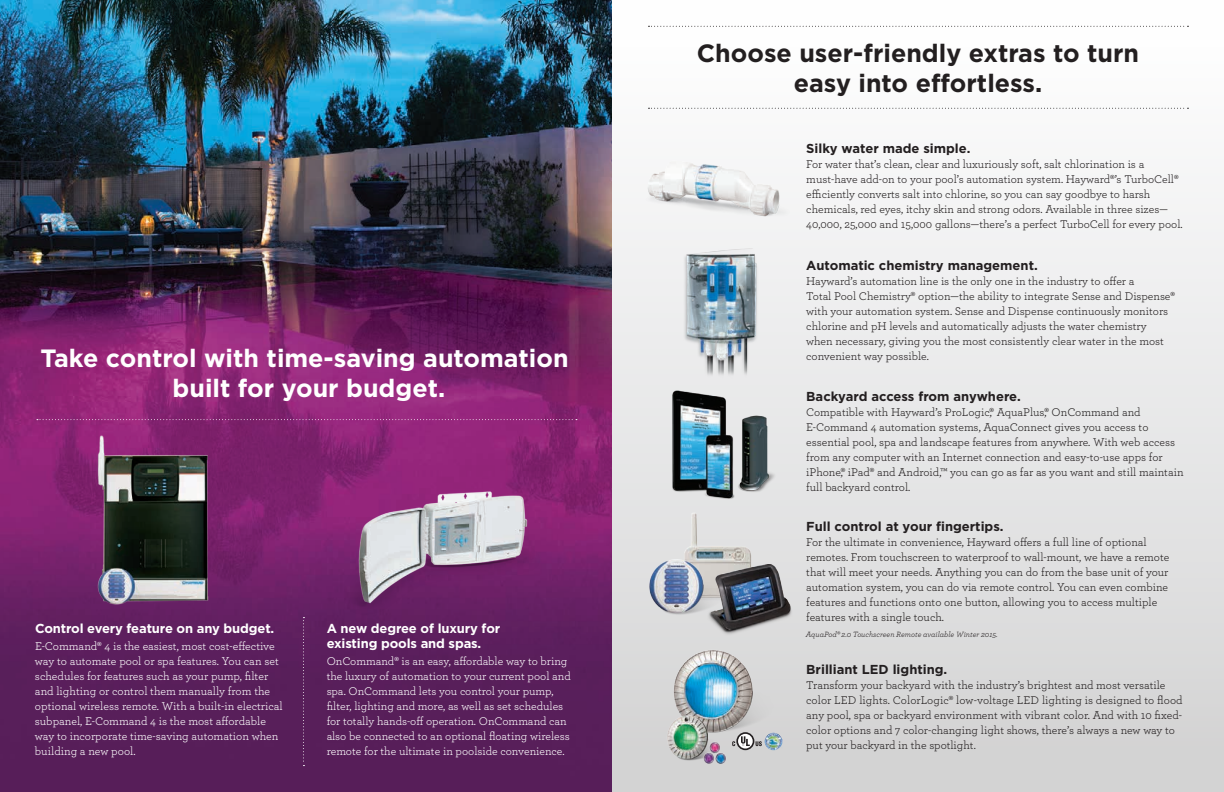
<style>
.page{position:relative;width:1224px;height:792px;background:#fff}
.page>*{position:absolute;margin:0;border:0;box-sizing:border-box;transform-origin:0 0}
.t1{font:700 25px "Gotham";color:#fff}
.t2{font:700 25px/30px "Gotham";color:#231f20;text-align:center}
.t3{font:700 13px "Gotham";color:#231f20}
.t4{font:700 13px/15px "Gotham";letter-spacing:-.01em;color:#fff}
.t5{font:11.9px/15px "Archer";color:#fff}
.t6{font:11.8px/15px "Archer";color:#231f20}
.t7{font:11.8px/15px "Archer";color:#fff}
.t8{font:italic 8px "Archer";color:#231f20}
.s1{font-size:11.8px}
</style>
<div class="page">
<div style="left:612px;top:0;width:612px;height:792px;background:linear-gradient(to bottom,#fff,#d2d2d3)"></div>
<img style="left:0;top:0;width:612px;height:792px">
<img style="left:637px;top:157px;width:159px;height:66px">
<img style="left:669px;top:241px;width:97px;height:139px">
<img style="left:665px;top:502px;width:106px;height:61px">
<svg style="left:648px;top:26px;width:541px;height:1px"></svg>
<svg style="left:648px;top:108px;width:541px;height:1px"></svg>
<svg style="left:37px;top:419px;width:540px;height:1px"></svg>
<img style="left:93px;top:431px;width:120px;height:175px">
<svg style="left:303px;top:617px;width:1px;height:149px"></svg>
<img style="left:320px;top:466px;width:250px;height:158px">
<img style="left:646px;top:384px;width:119px;height:128px">
<img style="left:722px;top:404px;width:74px;height:98px">
<img style="left:707px;top:563px;width:87px;height:73px">
<img style="left:649px;top:559px;width:73px;height:60px">
<img style="left:669px;top:645px;width:116px;height:93px">
<img style="left:664px;top:692px;width:102px;height:69px">
<img style="left:702px;top:738px;width:27px;height:28px">
<img style="left:765px;top:732px;width:17px;height:18px">
<svg style="left:756px;top:741px;width:6px;height:5px"></svg>
<svg style="left:736px;top:732px;width:18px;height:18px"></svg>
<svg style="left:738px;top:734px;width:15px;height:15px"></svg>
<svg style="left:741px;top:736px;width:9px;height:10px"></svg>
<svg style="left:732px;top:741px;width:3px;height:5px"></svg>
<p class="t1" style="left:41px;top:344px;width:530px">Take control with time-saving automation</p>
<p class="t1" style="left:173px;top:374px;width:274px">built for your budget.</p>
<p class="t4" style="left:35px;top:621px;width:241px">Control every feature on any budget.</p>
<p class="t5" style="left:35px;top:638px;width:249px">E-Command<span class="s1">®</span> 4 is the easiest, most cost-effective way to automate pool or spa features. You can set schedules for features such as your pump, filter and lighting or control them manually from the optional wireless remote. With a built-in electrical subpanel, E-Command 4 is the most affordable way to incorporate time-saving automation when building a new pool.</p>
<p class="t4" style="left:327px;top:621px;width:175px">A new degree of luxury for existing pools and spas.</p>
<p class="t7" style="left:327px;top:653px;width:246px">OnCommand® is an easy, affordable way to bring the luxury of automation to your current pool and spa. OnCommand lets you control your pump, filter, lighting and more, as well as set schedules for totally hands-off operation. OnCommand can also be connected to an optional floating wireless remote for the ultimate in poolside convenience.</p>
<p class="t2" style="left:697px;top:38px;width:444px">Choose user-friendly extras to turn easy into effortless.</p>
<p class="t3" style="left:806px;top:141px;width:166px">Silky water made simple.</p>
<p class="t6" style="left:806px;top:156px;width:378px">For water that’s clean, clear and luxuriously soft, salt chlorination is a must-have add-on to your pool’s automation system. Hayward®’s TurboCell® efficiently converts salt into chlorine, so you can say goodbye to harsh chemicals, red eyes, itchy skin and strong odors. Available in three sizes— 40,000, 25,000 and 15,000 gallons—there’s a perfect TurboCell for every pool.</p>
<p class="t3" style="left:806px;top:258px;width:233px">Automatic chemistry management.</p>
<p class="t6" style="left:806px;top:273px;width:370px">Hayward’s automation line is the only one in the industry to offer a<br>Total Pool Chemistry® option—the ability to integrate Sense and Dispense® with your automation system. Sense and Dispense continuously monitors chlorine and pH levels and automatically adjusts the water chemistry when necessary, giving you the most consistently clear water in the most convenient way possible.</p>
<p class="t3" style="left:806px;top:389px;width:216px">Backyard access from anywhere.</p>
<p class="t6" style="left:806px;top:404px;width:379px">Compatible with Hayward’s ProLogic,® AquaPlus,® OnCommand and E-Command 4 automation systems, AquaConnect gives you access to essential pool, spa and landscape features from anywhere. With web access from any computer with an Internet connection and easy-to-use apps for iPhone,® iPad® and Android,™ you can go as far as you want and still maintain full backyard control.</p>
<p class="t3" style="left:806px;top:519px;width:199px">Full control at your fingertips.</p>
<p class="t6" style="left:806px;top:534px;width:365px">For the ultimate in convenience, Hayward offers a full line of optional remotes. From touchscreen to waterproof to wall-mount, we have a remote that will meet your needs. Anything you can do from the base unit of your automation system, you can do via remote control. You can even combine features and functions onto one button, allowing you to access multiple features with a single touch.</p>
<p class="t8" style="left:806px;top:629px;width:193px">AquaPod® 2.0 Touchscreen Remote available Winter 2015.</p>
<p class="t3" style="left:806px;top:662px;width:143px">Brilliant LED lighting.</p>
<p class="t6" style="left:806px;top:677px;width:378px">Transform your backyard with the industry’s brightest and most versatile color LED lights. ColorLogic® low-voltage LED lighting is designed to flood any pool, spa or backyard environment with vibrant color. And with 10 fixed&shy;color options and 7 color-changing light shows, there’s always a new way to put your backyard in the spotlight.</p>
</div>
